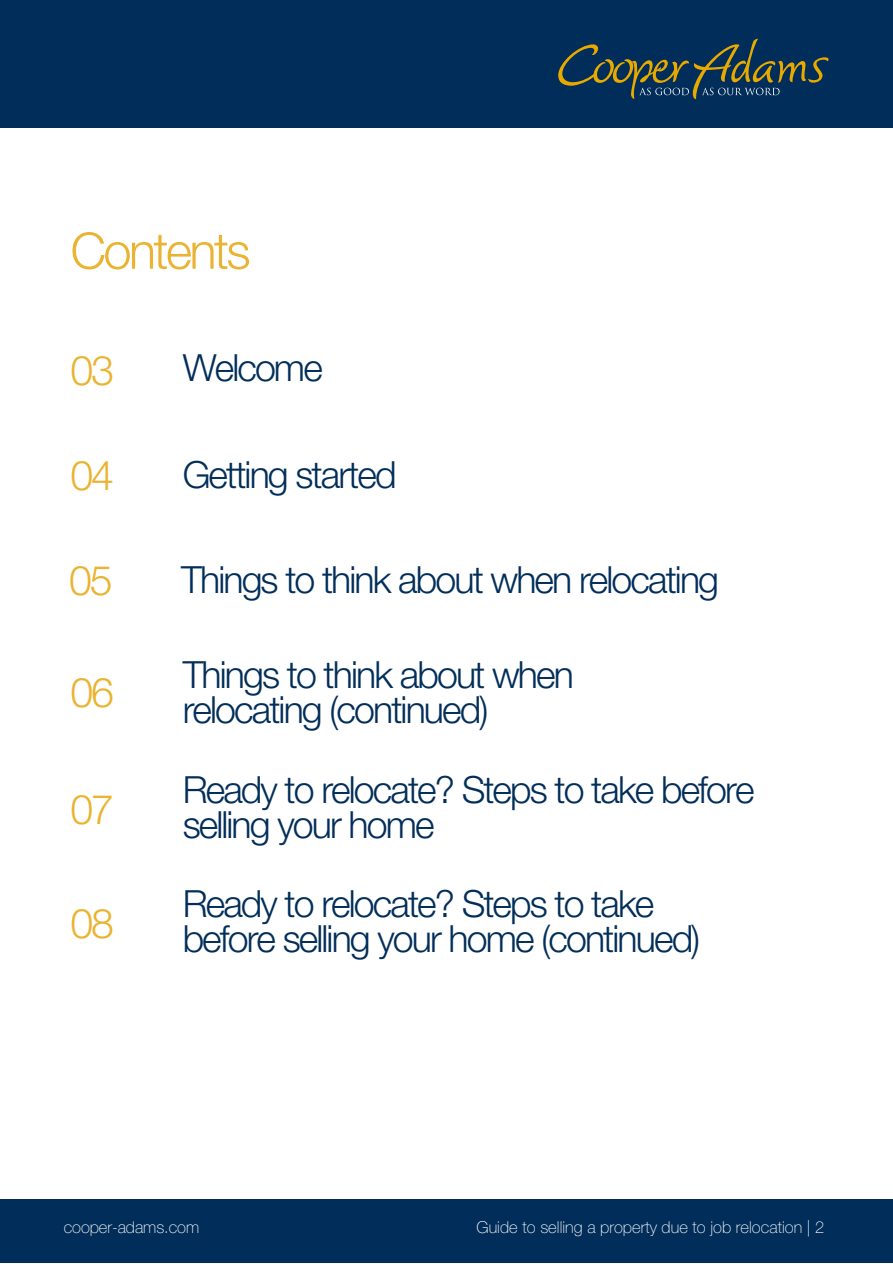
<style>
.page{position:relative;width:893px;height:1264px;background:#fff}
.page>*{position:absolute;margin:0;border:0;box-sizing:border-box;transform-origin:0 0}
.t1{font:300 50.25px "Helvetica Neue LT Std";letter-spacing:-.05em;color:#eab331}
.t2{font:300 40.95px "Helvetica Neue LT Std";letter-spacing:-.05em;color:#eab331}
.t3{font:300 37.5px/34.8px "Helvetica Neue LT Std";letter-spacing:-.05em;color:#022e59}
.t4{font:100 16.5px "Helvetica Neue LT Std";color:#fff}
</style>
<div class="page">
<div style="left:0;top:0;width:892px;height:127px;background:#002d59"></div>
<svg style="left:558px;top:39px;width:271px;height:60px"></svg>
<div style="left:0;top:1198px;width:892px;height:64px;background:#002d59"></div>
<h1 class="t1" style="left:71px;top:233px;width:181px">Contents</h1>
<p class="t2" style="left:71px;top:355px;width:45px">03</p>
<p class="t3" style="left:183px;top:355px;width:142px">Welcome</p>
<p class="t2" style="left:71px;top:460px;width:45px">04</p>
<p class="t3" style="left:183px;top:462px;width:215px">Getting started</p>
<p class="t2" style="left:69px;top:565px;width:45px">05</p>
<p class="t3" style="left:181px;top:567px;width:539px">Things to think about when relocating</p>
<p class="t2" style="left:71px;top:677px;width:45px">06</p>
<p class="t2" style="left:71px;top:794px;width:45px">07</p>
<p class="t2" style="left:71px;top:909px;width:45px">08</p>
<p class="t3" style="left:183px;top:662px;width:392px">Things to think about when relocating (continued)</p>
<p class="t3" style="left:183px;top:777px;width:573px">Ready to relocate? Steps to take before selling your home</p>
<p class="t3" style="left:183px;top:891px;width:519px">Ready to relocate? Steps to take before selling your home (continued)</p>
<p class="t4" style="left:64px;top:1220px;width:137px">cooper-adams.com</p>
<p class="t4" style="left:476px;top:1220px;width:349px">Guide to selling a property due to job relocation | 2</p>
</div>
